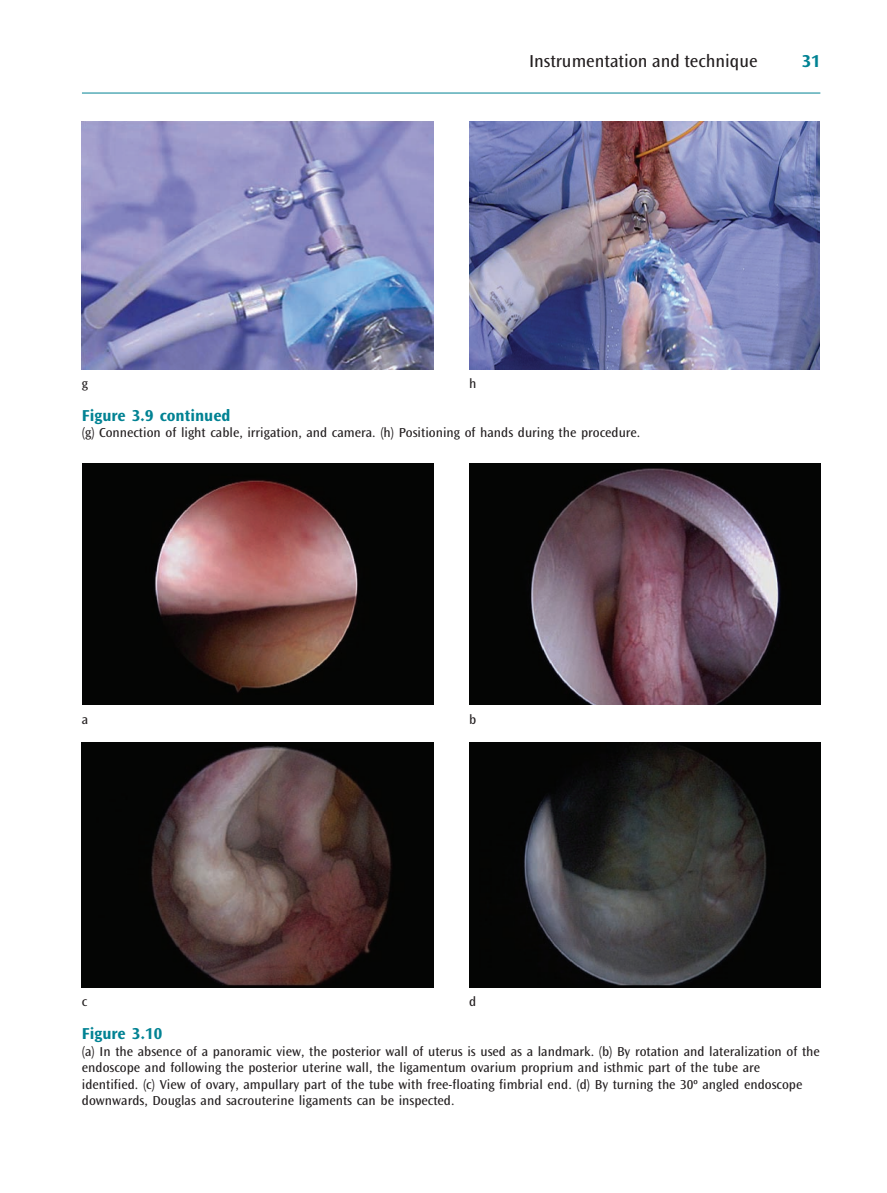
<style>
.page{position:relative;width:887px;height:1193px;background:#fff}
.page>*{position:absolute;margin:0;border:0;box-sizing:border-box;transform-origin:0 0}
.t1{font:18px "Ocean Sans";color:#231f20}
.t2{font:700 18px "Ocean Sans";color:#008293}
.t3{font:700 16.5px "Ocean Sans";color:#008293}
.t4{font:13.5px/16.5px "Ocean Sans";color:#231f20}
</style>
<div class="page">
<img style="left:81px;top:92px;width:740px;height:896px">
<h1 class="t1" style="left:529px;top:54px;width:230px">Instrumentation and technique</h1>
<h1 class="t2" style="left:801px;top:54px;width:20px">31</h1>
<p class="t4" style="left:82px;top:377px;width:8px">g</p>
<p class="t4" style="left:469px;top:377px;width:9px">h</p>
<p class="t3" style="left:82px;top:409px;width:150px">Figure 3.9 continued</p>
<p class="t4" style="left:82px;top:425px;width:560px">(g) Connection of light cable, irrigation, and camera. (h) Positioning of hands during the procedure.</p>
<p class="t4" style="left:82px;top:712px;width:8px">a</p>
<p class="t4" style="left:469px;top:712px;width:9px">b</p>
<p class="t4" style="left:82px;top:994px;width:7px">c</p>
<p class="t4" style="left:469px;top:994px;width:9px">d</p>
<p class="t3" style="left:82px;top:1027px;width:82px">Figure 3.10</p>
<p class="t4" style="left:82px;top:1044px;width:739px">(a) In the absence of a panoramic view, the posterior wall of uterus is used as a landmark. (b) By rotation and lateralization of the endoscope and following the posterior uterine wall, the ligamentum ovarium proprium and isthmic part of the tube are identified. (c) View of ovary, ampullary part of the tube with free-floating fimbrial end. (d) By turning the 30º angled endoscope downwards, Douglas and sacrouterine ligaments can be inspected.</p>
</div>
